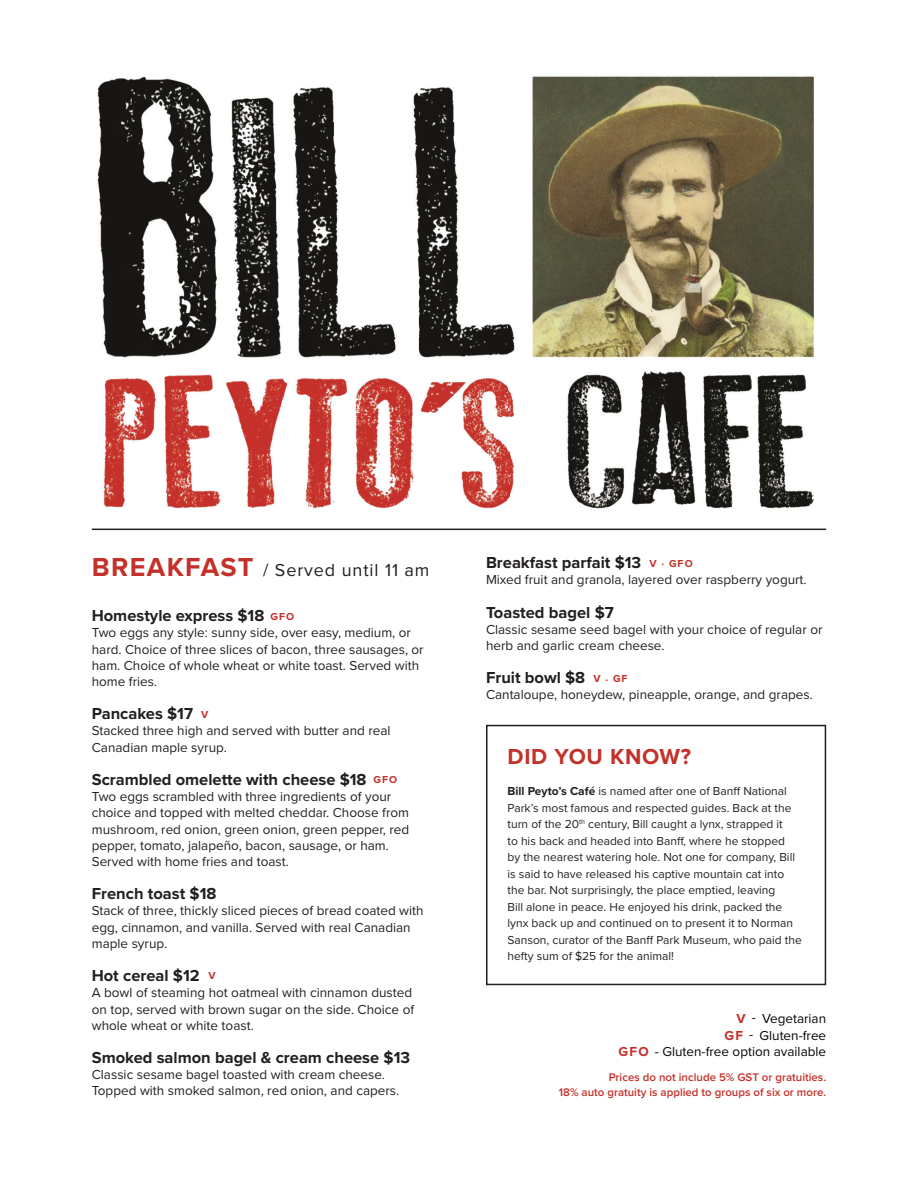
<style>
.page{position:relative;width:918px;height:1188px;background:#fff}
.page>*{position:absolute;margin:0;border:0;box-sizing:border-box;transform-origin:0 0}
.t1{font:700 22.5px "Proxima Nova";letter-spacing:.03em;color:#c4312a}
.t2{font:18px "Proxima Nova";letter-spacing:.05em;color:#231f20}
.t3{font:700 16.5px "Proxima Nova";color:#231f20}
.t4{font:13.5px/16.2px "Proxima Nova";color:#231f20}
.t5{font:13.5px/16.5px "Proxima Nova";color:#040503;text-align:right}
.t6{font:12px/16.5px "Proxima Nova";color:#231f20}
.t7{font:600 11.55px/15px "Proxima Nova";color:#c4312a;text-align:right}
.t8{font:700 10.5px "Proxima Nova";letter-spacing:.1em;color:#c4312a}
.s1{font-weight:700;font-size:27px;color:#c4312a}
.s2{font-weight:700}
.s3{font-weight:700;color:#c4312a}
</style>
<div class="page">
<img style="left:97px;top:76px;width:717px;height:433px">
<hr style="left:92px;top:529px;width:734px;height:1px;background:#231f20">
<div style="left:486px;top:725px;width:340px;height:260px;border:2px solid #231f20"></div>
<h2 class="t2" style="left:92px;top:557px;width:339px"><span class="s1">BREAKFAST</span> / Served until 11 am</h2>
<p class="t3" style="left:92px;top:603px;width:174px">Homestyle express $18</p>
<p class="t4" style="left:92px;top:624px;width:333px">Two eggs any style: sunny side, over easy, medium, or hard. Choice of three slices of bacon, three sausages, or ham. Choice of whole wheat or white toast. Served with home fries.</p>
<p class="t3" style="left:92px;top:701px;width:103px">Pancakes $17</p>
<p class="t4" style="left:92px;top:722px;width:300px">Stacked three high and served with butter and real<br>Canadian maple syrup.</p>
<p class="t3" style="left:92px;top:767px;width:276px">Scrambled omelette with cheese $18</p>
<p class="t4" style="left:92px;top:788px;width:319px">Two eggs scrambled with three ingredients of your choice and topped with melted cheddar. Choose from mushroom, red onion, green onion, green pepper, red pepper, tomato, jalapeño, bacon, sausage, or ham.<br>Served with home fries and toast.</p>
<p class="t3" style="left:92px;top:881px;width:126px">French toast $18</p>
<p class="t4" style="left:92px;top:902px;width:333px">Stack of three, thickly sliced pieces of bread coated with egg, cinnamon, and vanilla. Served with real Canadian maple syrup.</p>
<p class="t3" style="left:92px;top:963px;width:109px">Hot cereal $12</p>
<p class="t4" style="left:92px;top:984px;width:324px">A bowl of steaming hot oatmeal with cinnamon dusted on top, served with brown sugar on the side. Choice of whole wheat or white toast.</p>
<p class="t3" style="left:92px;top:1045px;width:320px">Smoked salmon bagel &amp; cream cheese $13</p>
<p class="t4" style="left:92px;top:1066px;width:309px">Classic sesame bagel toasted with cream cheese.<br>Topped with smoked salmon, red onion, and capers.</p>
<p class="t8" style="left:271px;top:609px;width:25px">GFO</p>
<p class="t8" style="left:201px;top:706px;width:9px">V</p>
<p class="t8" style="left:373px;top:772px;width:25px">GFO</p>
<p class="t8" style="left:208px;top:968px;width:9px">V</p>
<p class="t3" style="left:486px;top:550px;width:157px">Breakfast parfait $13</p>
<p class="t4" style="left:486px;top:571px;width:322px">Mixed fruit and granola, layered over raspberry yogurt.</p>
<p class="t3" style="left:486px;top:600px;width:129px">Toasted bagel $7</p>
<p class="t4" style="left:486px;top:621px;width:338px">Classic sesame seed bagel with your choice of regular or herb and garlic cream cheese.</p>
<p class="t3" style="left:486px;top:665px;width:101px">Fruit bowl $8</p>
<p class="t4" style="left:486px;top:686px;width:328px">Cantaloupe, honeydew, pineapple, orange, and grapes.</p>
<p class="t8" style="left:650px;top:555px;width:45px">V . GFO</p>
<p class="t8" style="left:594px;top:671px;width:36px">V . GF</p>
<h1 class="t1" style="left:508px;top:740px;width:185px">DID YOU KNOW?</h1>
<p class="t6" style="left:508px;top:782px;width:296px"><span class="s2">Bill Peyto’s Café</span> is named after one of Banff National Park’s most famous and respected guides. Back at the turn of the 20<sup>th</sup> century, Bill caught a lynx, strapped it<br>to his back and headed into Banff, where he stopped<br>by the nearest watering hole. Not one for company, Bill is said to have released his captive mountain cat into the bar. Not surprisingly, the place emptied, leaving<br>Bill alone in peace. He enjoyed his drink, packed the lynx back up and continued on to present it to Norman Sanson, curator of the Banff Park Museum, who paid the hefty sum of $25 for the animal!</p>
<p class="t5" style="left:618px;top:1010px;width:209px"><span class="s3">V</span> - Vegetarian<br><span class="s3">GF</span> - Gluten-free<br><span class="s3">GFO</span> - Gluten-free option available</p>
<p class="t7" style="left:559px;top:1070px;width:269px">Prices do not include 5% GST or gratuities.<br>18% auto gratuity is applied to groups of six or more.</p>
</div>
